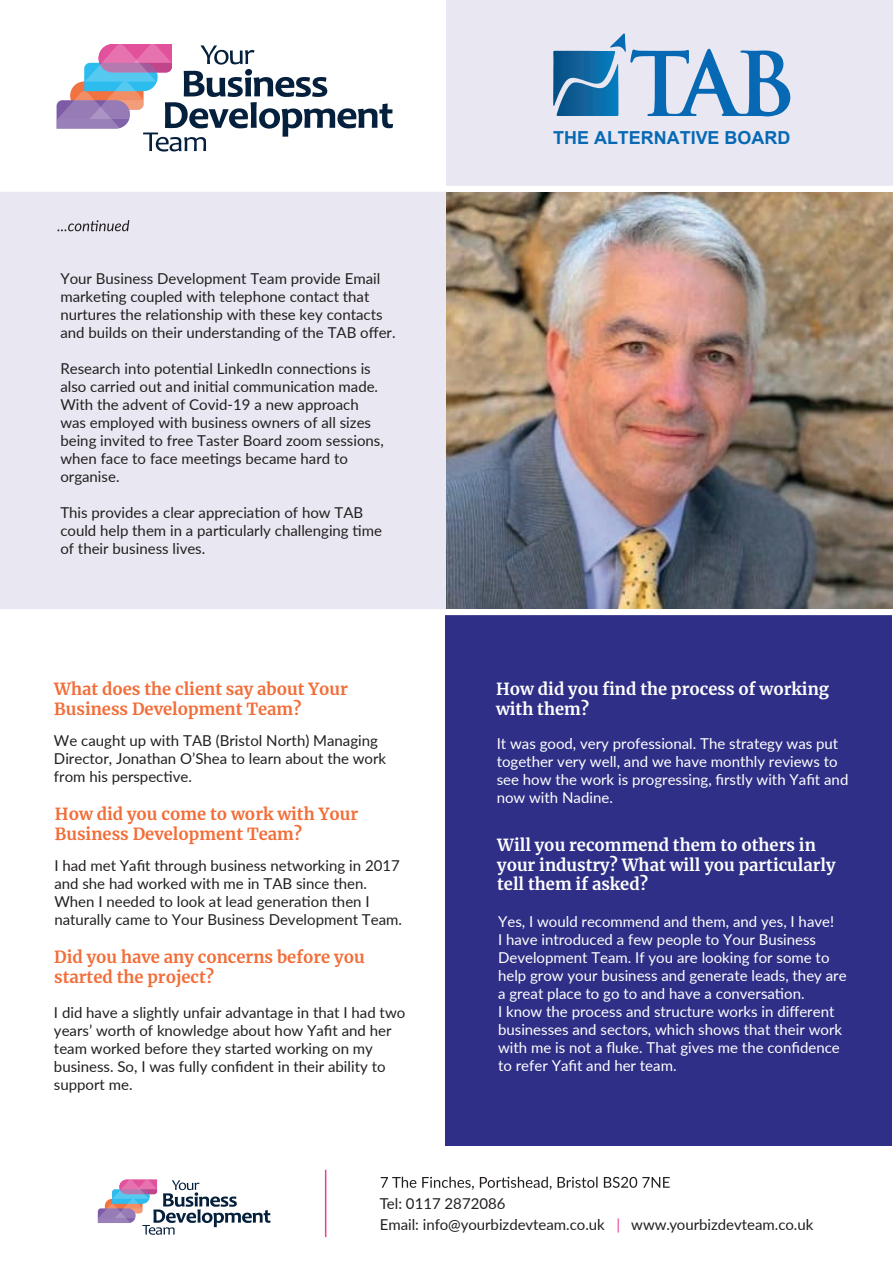
<style>
.page{position:relative;width:893px;height:1263px;background:#fff}
.page>*{position:absolute;margin:0;border:0;box-sizing:border-box;transform-origin:0 0}
.t1{font:700 18px "Arial";color:#0769b4}
.t2{font:700 16.5px/19.8px "Merriweather";color:#f26d38}
.t3{font:700 16.5px/19.8px "Merriweather";color:#fff}
.t4{font:15px/18px "Lato";color:#231f20}
.t5{font:15px/18px "Lato";color:#fff}
.s1{color:#ed3e97}
</style>
<div class="page">
<div style="left:446px;top:0;width:447px;height:189px;background:#e9e8f2"></div>
<div style="left:446px;top:614px;width:446px;height:531px;background:#2f2f87"></div>
<div style="left:0;top:189px;width:446px;height:425px;background:#e9e8f2"></div>
<svg style="left:57px;top:220px;width:72px;height:11px"></svg>
<svg style="left:381px;top:1177px;width:289px;height:13px"></svg>
<hr style="left:325px;top:1170px;width:1px;height:67px;background:#ed3e97">
<div style="left:0;top:186px;width:893px;height:6px;background:#fff"></div>
<div style="left:0;top:609px;width:893px;height:6px;background:#fff"></div>
<svg style="left:98px;top:1179px;width:173px;height:56px"></svg>
<svg style="left:57px;top:44px;width:336px;height:108px"></svg>
<svg style="left:553px;top:33px;width:238px;height:84px"></svg>
<img style="left:446px;top:193px;width:446px;height:416px">
<p class="t4" style="left:60px;top:269px;width:337px">Your Business Development Team provide Email marketing coupled with telephone contact that nurtures the relationship with these key contacts and builds on their understanding of the TAB offer.</p>
<p class="t4" style="left:60px;top:359px;width:325px">Research into potential LinkedIn connections is also carried out and initial communication made.<br>With the advent of Covid-19 a new approach was employed with business owners of all sizes being invited to free Taster Board zoom sessions, when face to face meetings became hard to organise.</p>
<p class="t4" style="left:60px;top:503px;width:323px">This provides a clear appreciation of how TAB could help them in a particularly challenging time of their business lives.</p>
<p class="t2" style="left:54px;top:679px;width:295px">What does the client say about Your<br>Business Development Team?</p>
<p class="t4" style="left:54px;top:731px;width:334px">We caught up with TAB (Bristol North) Managing<br>Director, Jonathan O’Shea to learn about the work from his perspective.</p>
<p class="t2" style="left:55px;top:804px;width:305px">How did you come to work with Your<br>Business Development Team?</p>
<p class="t4" style="left:54px;top:855px;width:349px">I had met Yafit through business networking in 2017 and she had worked with me in TAB since then.<br>When I needed to look at lead generation then I naturally came to Your Business Development Team.</p>
<p class="t2" style="left:54px;top:947px;width:312px">Did you have any concerns before you started the project?</p>
<p class="t4" style="left:54px;top:1002px;width:353px">I did have a slightly unfair advantage in that I had two years’ worth of knowledge about how Yafit and her team worked before they started working on my business. So, I was fully confident in their ability to support me.</p>
<p class="t1" style="left:553px;top:126px;width:239px">THE ALTERNATIVE BOARD</p>
<p class="t3" style="left:496px;top:679px;width:335px">How did you find the process of working with them?</p>
<p class="t5" style="left:497px;top:733px;width:353px">It was good, very professional. The strategy was put together very well, and we have monthly reviews to see how the work is progressing, firstly with Yafit and now with Nadine.</p>
<p class="t3" style="left:497px;top:834px;width:340px">Will you recommend them to others in your industry? What will you particularly tell them if asked?</p>
<p class="t5" style="left:498px;top:912px;width:350px">Yes, I would recommend and them, and yes, I have!<br>I have introduced a few people to Your Business Development Team. If you are looking for some to help grow your business and generate leads, they are a great place to go to and have a conversation.<br>I know the process and structure works in different businesses and sectors, which shows that their work with me is not a fluke. That gives me the confidence to refer Yafit and her team.</p>
<p class="t4" style="left:380px;top:1192px;width:435px;line-height:21px">Tel: 0117 2872086<br>Email: info@yourbizdevteam.co.uk <span class="s1">|</span> www.yourbizdevteam.co.uk</p>
</div>
